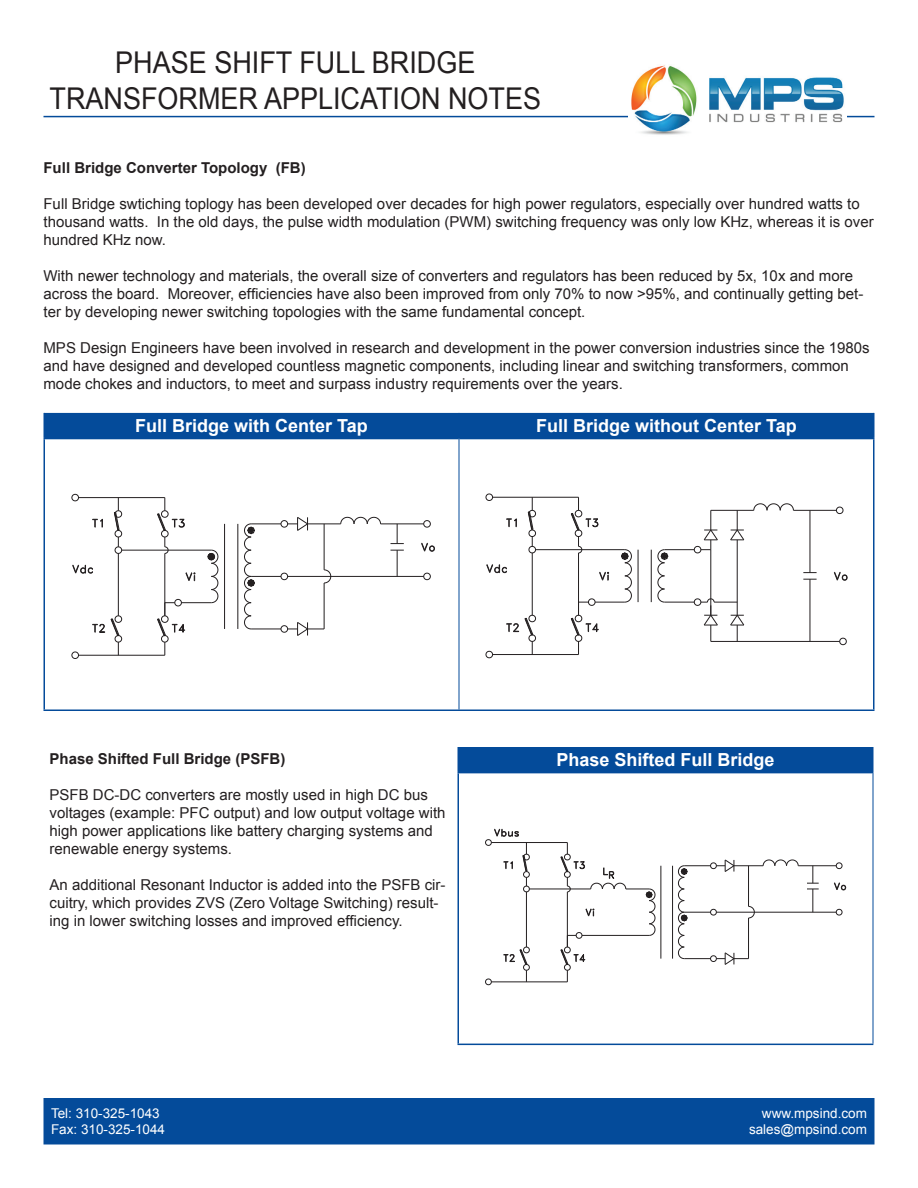
<style>
.page{position:relative;width:918px;height:1188px;background:#fff}
.page>*{position:absolute;margin:0;border:0;box-sizing:border-box;transform-origin:0 0}
.t1{font:30px/36px "Arial";color:#231f20;text-align:center;scale:.9 1}
.t2{font:700 18px "Arial";color:#fff}
.t3{font:15px/18px "Arial";color:#231f20}
.t4{font:700 15px "Arial";color:#231f20}
.t5{font:13.5px/16.2px "Arial";color:#fff}
</style>
<div class="page">
<hr style="left:44px;top:116px;width:830px;height:1px;background:#044b9a">
<div style="left:44px;top:1099px;width:830px;height:45px;background:#044b9a"></div>
<div style="left:44px;top:1098px;width:830px;height:46px;border:2px solid #044b9a"></div>
<img style="left:629px;top:65px;width:217px;height:70px">
<hr style="left:44px;top:439px;width:1px;height:271px;background:#044b9a">
<hr style="left:873px;top:439px;width:1px;height:271px;background:#044b9a">
<hr style="left:44px;top:710px;width:415px;height:1px;background:#044b9a">
<hr style="left:459px;top:710px;width:415px;height:1px;background:#044b9a">
<div style="left:44px;top:413px;width:830px;height:26px;background:#044b9a"></div>
<hr style="left:459px;top:439px;width:1px;height:271px;background:#044b9a">
<svg style="left:186px;top:573px;width:9px;height:8px"></svg>
<hr style="left:288px;top:576px;width:136px;height:1px;background:#231f20">
<hr style="left:79px;top:655px;width:86px;height:1px;background:#231f20">
<svg style="left:92px;top:624px;width:13px;height:9px"></svg>
<hr style="left:251px;top:576px;width:30px;height:1px;background:#231f20">
<svg style="left:72px;top:494px;width:7px;height:7px"></svg>
<hr style="left:181px;top:602px;width:30px;height:1px;background:#231f20">
<svg style="left:72px;top:652px;width:7px;height:7px"></svg>
<svg style="left:92px;top:519px;width:11px;height:8px"></svg>
<svg style="left:324px;top:570px;width:7px;height:13px"></svg>
<hr style="left:251px;top:524px;width:30px;height:1px;background:#231f20">
<hr style="left:122px;top:550px;width:89px;height:1px;background:#231f20">
<hr style="left:238px;top:524px;width:1px;height:105px;background:#231f20">
<hr style="left:251px;top:629px;width:30px;height:1px;background:#231f20">
<hr style="left:118px;top:553px;width:1px;height:63px;background:#231f20">
<hr style="left:308px;top:524px;width:33px;height:1px;background:#231f20">
<svg style="left:391px;top:525px;width:13px;height:19px"></svg>
<hr style="left:324px;top:583px;width:1px;height:46px;background:#231f20">
<hr style="left:324px;top:524px;width:1px;height:46px;background:#231f20">
<svg style="left:424px;top:521px;width:6px;height:6px"></svg>
<svg style="left:73px;top:565px;width:20px;height:8px"></svg>
<svg style="left:341px;top:517px;width:40px;height:7px"></svg>
<hr style="left:79px;top:497px;width:86px;height:1px;background:#231f20">
<svg style="left:424px;top:573px;width:6px;height:7px"></svg>
<svg style="left:391px;top:550px;width:13px;height:26px"></svg>
<hr style="left:224px;top:524px;width:1px;height:105px;background:#231f20">
<svg style="left:421px;top:543px;width:14px;height:8px"></svg>
<svg style="left:111px;top:616px;width:11px;height:39px"></svg>
<hr style="left:165px;top:553px;width:1px;height:63px;background:#231f20">
<hr style="left:381px;top:524px;width:43px;height:1px;background:#231f20">
<svg style="left:157px;top:498px;width:27px;height:56px"></svg>
<svg style="left:281px;top:517px;width:27px;height:14px"></svg>
<svg style="left:281px;top:573px;width:7px;height:7px"></svg>
<svg style="left:281px;top:622px;width:43px;height:14px"></svg>
<svg style="left:244px;top:524px;width:11px;height:105px"></svg>
<svg style="left:114px;top:498px;width:8px;height:56px"></svg>
<svg style="left:157px;top:599px;width:28px;height:56px"></svg>
<svg style="left:208px;top:550px;width:10px;height:53px"></svg>
<hr style="left:711px;top:641px;width:129px;height:1px;background:#231f20">
<svg style="left:840px;top:638px;width:6px;height:7px"></svg>
<hr style="left:578px;top:553px;width:1px;height:62px;background:#231f20">
<hr style="left:493px;top:497px;width:86px;height:1px;background:#231f20">
<svg style="left:599px;top:572px;width:10px;height:8px"></svg>
<hr style="left:711px;top:510px;width:43px;height:1px;background:#231f20">
<svg style="left:487px;top:565px;width:20px;height:8px"></svg>
<hr style="left:595px;top:602px;width:30px;height:1px;background:#231f20">
<hr style="left:536px;top:549px;width:89px;height:1px;background:#231f20">
<svg style="left:486px;top:494px;width:7px;height:7px"></svg>
<svg style="left:486px;top:651px;width:7px;height:7px"></svg>
<svg style="left:506px;top:519px;width:10px;height:8px"></svg>
<svg style="left:506px;top:624px;width:13px;height:8px"></svg>
<svg style="left:754px;top:504px;width:40px;height:6px"></svg>
<hr style="left:493px;top:654px;width:86px;height:1px;background:#231f20">
<svg style="left:803px;top:572px;width:14px;height:1px"></svg>
<hr style="left:638px;top:550px;width:1px;height:52px;background:#231f20">
<hr style="left:810px;top:510px;width:1px;height:63px;background:#231f20">
<hr style="left:793px;top:510px;width:43px;height:1px;background:#231f20">
<svg style="left:836px;top:507px;width:7px;height:7px"></svg>
<svg style="left:528px;top:497px;width:8px;height:56px"></svg>
<svg style="left:571px;top:497px;width:27px;height:56px"></svg>
<svg style="left:834px;top:572px;width:13px;height:8px"></svg>
<hr style="left:532px;top:553px;width:1px;height:62px;background:#231f20">
<svg style="left:525px;top:615px;width:11px;height:39px"></svg>
<svg style="left:571px;top:599px;width:27px;height:56px"></svg>
<svg style="left:658px;top:510px;width:86px;height:131px"></svg>
<hr style="left:711px;top:550px;width:1px;height:65px;background:#231f20">
<svg style="left:621px;top:550px;width:11px;height:52px"></svg>
<svg style="left:803px;top:579px;width:14px;height:1px"></svg>
<hr style="left:651px;top:550px;width:1px;height:52px;background:#231f20">
<hr style="left:810px;top:579px;width:1px;height:62px;background:#231f20">
<div style="left:458px;top:747px;width:415px;height:26px;background:#044b9a"></div>
<svg style="left:873px;top:747px;width:1px;height:26px"></svg>
<hr style="left:873px;top:773px;width:1px;height:271px;background:#044b9a">
<hr style="left:458px;top:773px;width:1px;height:271px;background:#044b9a">
<hr style="left:458px;top:1044px;width:415px;height:1px;background:#044b9a">
<svg style="left:836px;top:909px;width:6px;height:6px"></svg>
<hr style="left:491px;top:842px;width:76px;height:1px;background:#231f20">
<svg style="left:485px;top:979px;width:6px;height:6px"></svg>
<hr style="left:529px;top:889px;width:62px;height:1px;background:#231f20">
<hr style="left:491px;top:982px;width:76px;height:1px;background:#231f20">
<hr style="left:716px;top:912px;width:120px;height:1px;background:#231f20">
<svg style="left:504px;top:954px;width:10px;height:8px"></svg>
<hr style="left:661px;top:866px;width:1px;height:93px;background:#231f20">
<svg style="left:485px;top:829px;width:44px;height:63px"></svg>
<svg style="left:807px;top:866px;width:12px;height:46px"></svg>
<svg style="left:836px;top:863px;width:6px;height:6px"></svg>
<hr style="left:526px;top:892px;width:1px;height:55px;background:#231f20">
<svg style="left:520px;top:947px;width:9px;height:35px"></svg>
<svg style="left:834px;top:883px;width:12px;height:7px"></svg>
<hr style="left:672px;top:866px;width:1px;height:93px;background:#231f20">
<hr style="left:798px;top:865px;width:38px;height:1px;background:#231f20">
<svg style="left:678px;top:860px;width:120px;height:105px"></svg>
<svg style="left:561px;top:843px;width:94px;height:139px"></svg>
<h1 class="t1" style="left:50px;top:45px;width:548px">PHASE SHIFT FULL BRIDGE<br>TRANSFORMER APPLICATION NOTES</h1>
<p class="t4" style="left:44px;top:158px;width:264px">Full Bridge Converter Topology (FB)</p>
<p class="t3" style="left:44px;top:195px;width:832px">Full Bridge swtiching toplogy has been developed over decades for high power regulators, especially over hundred watts to thousand watts. In the old days, the pulse width modulation (PWM) switching frequency was only low KHz, whereas it is over hundred KHz now.</p>
<p class="t3" style="left:44px;top:267px;width:822px">With newer technology and materials, the overall size of converters and regulators has been reduced by 5x, 10x and more across the board. Moreover, efficiencies have also been improved from only 70% to now &gt;95%, and continually getting bet&shy;ter by developing newer switching topologies with the same fundamental concept.</p>
<p class="t3" style="left:44px;top:339px;width:828px">MPS Design Engineers have been involved in research and development in the power conversion industries since the 1980s and have designed and developed countless magnetic components, including linear and switching transformers, common mode chokes and inductors, to meet and surpass industry requirements over the years.</p>
<p class="t2" style="left:135px;top:414px;width:234px">Full Bridge with Center Tap</p>
<p class="t2" style="left:536px;top:414px;width:262px">Full Bridge without Center Tap</p>
<p class="t4" style="left:50px;top:749px;width:237px">Phase Shifted Full Bridge (PSFB)</p>
<p class="t3" style="left:50px;top:786px;width:398px">PSFB DC-DC converters are mostly used in high DC bus voltages (example: PFC output) and low output voltage with high power applications like battery charging systems and renewable energy systems.</p>
<p class="t3" style="left:50px;top:876px;width:398px">An additional Resonant Inductor is added into the PSFB cir&shy;cuitry, which provides ZVS (Zero Voltage Switching) result&shy;ing in lower switching losses and improved efficiency.</p>
<p class="t2" style="left:557px;top:748px;width:220px">Phase Shifted Full Bridge</p>
<p class="t5" style="left:51px;top:1105px;width:116px">Tel: 310-325-1043<br>Fax: 310-325-1044</p>
<p class="t5" style="left:749px;top:1105px;width:119px;text-align:right">www.mpsind.com sales@mpsind.com</p>
</div>
